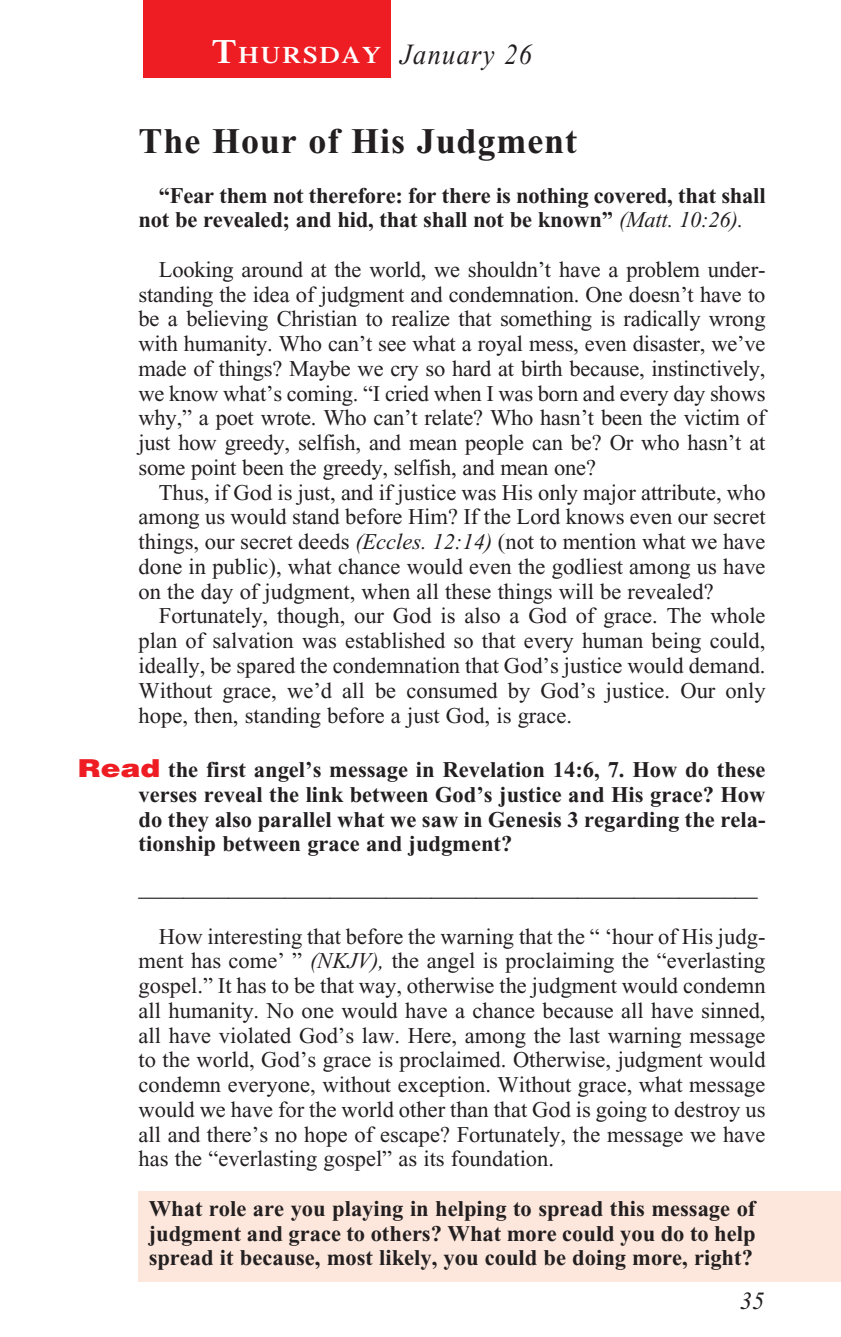
<style>
.page{position:relative;width:841px;height:1337px;background:#fff}
.page>*{position:absolute;margin:0;border:0;box-sizing:border-box;transform-origin:0 0}
._01-Daily_head{font:700 36px "Times New Roman";letter-spacing:.025em;color:#231f20}
._00-Month-Day{font:italic 29.25px "Times New Roman";letter-spacing:.05em;color:#231f20;scale:.9 1}
.t1{font:italic 24.75px "Times New Roman";color:#231f20}
.t2{font:600 23.62px "Times";letter-spacing:.07em;color:#fff;scale:1.1 1}
._4-Body_Copy{font:22.5px/24.8px "Times New Roman";color:#231f20;text-align:justify}
._6-question{font:700 22.5px/24.8px "Times New Roman";color:#231f20;text-align:justify}
.x-screened_box-text{font:700 22.5px/24.8px "Times New Roman";color:#231f20;text-align:justify}
._4-Body_Copy-2{font:700 22.5px/24.8px "Times New Roman";letter-spacing:-.01em;color:#231f20}
.s1{font-size:33.75px}
.s2{font-weight:400;font-style:italic}
.s3{font-style:italic}
.s4{font-family:"Helvetica";font-weight:900;font-size:24.75px;color:#ee1d23}
</style>
<div class="page">
<div style="left:138px;top:1190px;width:702px;height:91px;background:#fde7dc"></div>
<div style="left:143px;top:0;width:248px;height:77px;background:#ee1d23"></div>
<p class="t2" style="left:212px;top:41px;width:155px"><span class="s1">T</span>HURSDAY</p>
<p class="_00-Month-Day" style="left:400px;top:39px;width:148px">January 26</p>
<p class="_01-Daily_head" style="left:138px;top:121px;width:440px">The Hour of His Judgment</p>
<p class="_4-Body_Copy-2" style="left:138px;top:183px;width:628px;text-indent:20px">“Fear them not therefore: for there is nothing covered, that shall not be revealed; and hid, that shall not be known” <span class="s2">(Matt. 10:26).</span></p>
<p class="_4-Body_Copy" style="left:138px;top:257px;width:628px;text-indent:20px">Looking around at the world, we shouldn’t have a problem under&shy;standing the idea of judgment and condemnation. One doesn’t have to be a believing Christian to realize that something is radically wrong with humanity. Who can’t see what a royal mess, even disaster, we’ve made of things? Maybe we cry so hard at birth because, instinctively, we know what’s coming. “I cried when I was born and every day shows why,” a poet wrote. Who can’t relate? Who hasn’t been the victim of just how greedy, selfish, and mean people can be? Or who hasn’t at some point been the greedy, selfish, and mean one?</p>
<p class="_4-Body_Copy" style="left:138px;top:480px;width:628px;text-indent:20px">Thus, if God is just, and if justice was His only major attribute, who among us would stand before Him? If the Lord knows even our secret things, our secret deeds <span class="s3">(Eccles. 12:14)</span> (not to mention what we have done in public), what chance would even the godliest among us have on the day of judgment, when all these things will be revealed?</p>
<p class="_4-Body_Copy" style="left:138px;top:603px;width:628px;text-indent:20px">Fortunately, though, our God is also a God of grace. The whole plan of salvation was established so that every human being could, ideally, be spared the condemnation that God’s justice would demand.<br>Without grace, we’d all be consumed by God’s justice. Our only hope, then, standing before a just God, is grace.</p>
<p class="_6-question" style="left:138px;top:757px;width:628px;text-indent:-61px"><span class="s4">Read</span> the first angel’s message in Revelation 14:6, 7. How do these verses reveal the link between God’s justice and His grace? How do they also parallel what we saw in Genesis 3 regarding the rela&shy;tionship between grace and judgment?</p>
<p class="_4-Body_Copy" style="left:138px;top:876px;width:620px">_______________________________________________________</p>
<p class="_4-Body_Copy" style="left:138px;top:923px;width:628px;text-indent:20px">How interesting that before the warning that the “ ‘hour of His judg&shy;ment has come’ ” <span class="s3">(NKJV),</span> the angel is proclaiming the “everlasting gospel.” It has to be that way, otherwise the judgment would condemn all humanity. No one would have a chance because all have sinned, all have violated God’s law. Here, among the last warning message to the world, God’s grace is proclaimed. Otherwise, judgment would condemn everyone, without exception. Without grace, what message would we have for the world other than that God is going to destroy us all and there’s no hope of escape? Fortunately, the message we have has the “everlasting gospel” as its foundation.</p>
<p class="x-screened_box-text" style="left:149px;top:1196px;width:608px">What role are you playing in helping to spread this message of judgment and grace to others? What more could you do to help spread it because, most likely, you could be doing more, right?</p>
<p class="t1" style="left:739px;top:1287px;width:26px">35</p>
</div>
